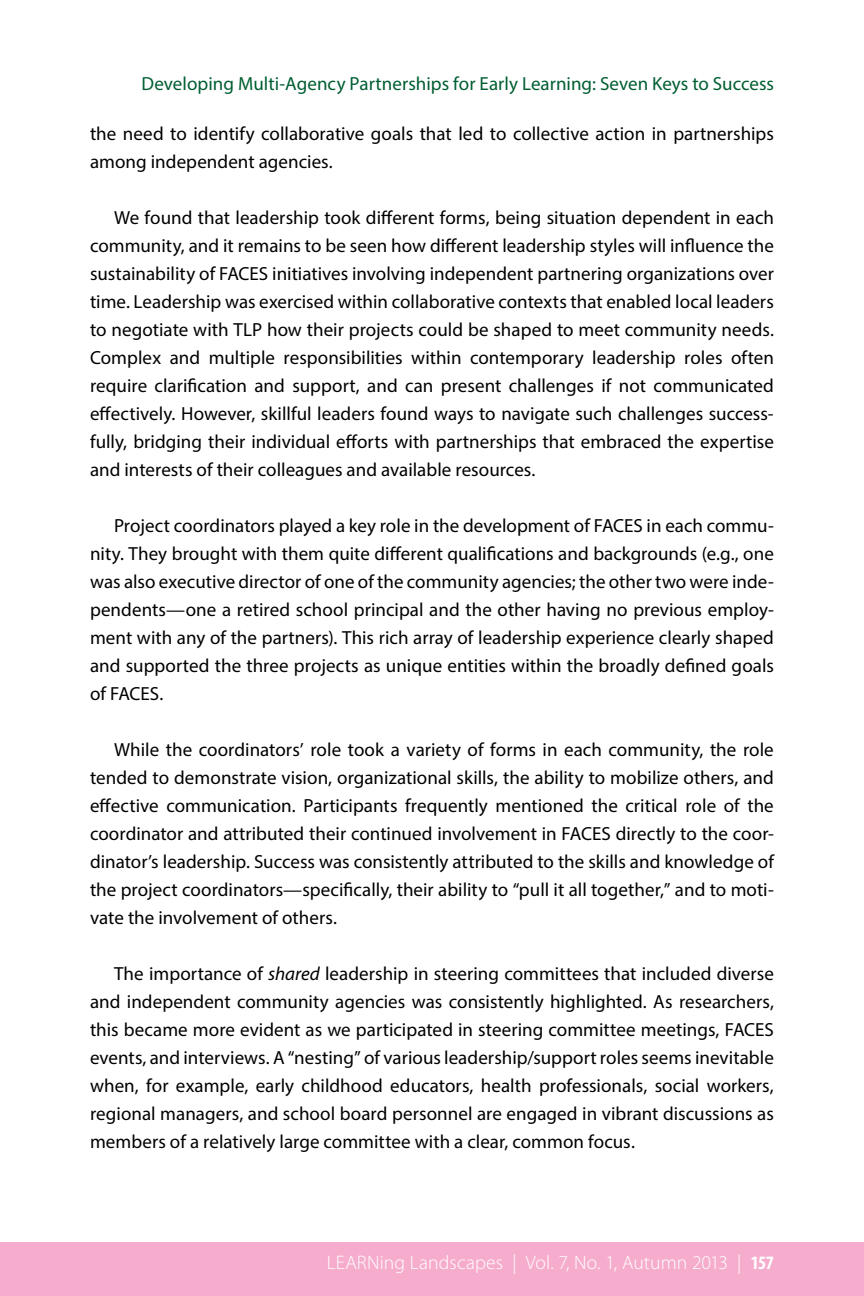
<style>
.page{position:relative;width:864px;height:1296px;background:#fff}
.page>*{position:absolute;margin:0;border:0;box-sizing:border-box;transform-origin:0 0}
.t1{font:300 19.6px "Myriad Pro";letter-spacing:.005em;color:#fff}
.t2{font:19px/28px "Myriad Pro";color:#000;text-align:justify}
.t3{font:19px "Myriad Pro";color:#005e31}
.s1{font-style:italic}
.s2{font-weight:700;font-stretch:condensed;font-size:19px}
</style>
<div class="page">
<div style="left:0;top:1242px;width:864px;height:54px;background:#f6adcd"></div>
<p class="t3" style="left:142px;top:72px;width:634px">Developing Multi-Agency Partnerships for Early Learning: Seven Keys to Success</p>
<p class="t2" style="left:90px;top:120px;width:685px">the need to identify collaborative goals that led to collective action in partnerships among independent agencies.</p>
<p class="t2" style="left:90px;top:204px;width:685px;text-indent:24px">We found that leadership took different forms, being situation dependent in each community, and it remains to be seen how different leadership styles will influence the sustainability of FACES initiatives involving independent partnering organizations over time. Leadership was exercised within collaborative contexts that enabled local leaders to negotiate with TLP how their projects could be shaped to meet community needs.<br>Complex and multiple responsibilities within contemporary leadership roles often require clarification and support, and can present challenges if not communicated effectively. However, skillful leaders found ways to navigate such challenges success&shy;fully, bridging their individual efforts with partnerships that embraced the expertise and interests of their colleagues and available resources.</p>
<p class="t2" style="left:90px;top:512px;width:685px;text-indent:24px">Project coordinators played a key role in the development of FACES in each commu&shy;nity. They brought with them quite different qualifications and backgrounds (e.g., one was also executive director of one of the community agencies; the other two were inde&shy;pendents—one a retired school principal and the other having no previous employ&shy;ment with any of the partners). This rich array of leadership experience clearly shaped and supported the three projects as unique entities within the broadly defined goals of FACES.</p>
<p class="t2" style="left:90px;top:736px;width:685px;text-indent:24px">While the coordinators’ role took a variety of forms in each community, the role tended to demonstrate vision, organizational skills, the ability to mobilize others, and effective communication. Participants frequently mentioned the critical role of the coordinator and attributed their continued involvement in FACES directly to the coor&shy;dinator’s leadership. Success was consistently attributed to the skills and knowledge of the project coordinators—specifically, their ability to “pull it all together,” and to moti&shy;vate the involvement of others.</p>
<p class="t2" style="left:90px;top:960px;width:686px;text-indent:24px">The importance of <span class="s1">shared</span> leadership in steering committees that included diverse and independent community agencies was consistently highlighted. As researchers, this became more evident as we participated in steering committee meetings, FACES events, and interviews. A “nesting” of various leadership/support roles seems inevitable when, for example, early childhood educators, health professionals, social workers, regional managers, and school board personnel are engaged in vibrant discussions as members of a relatively large committee with a clear, common focus.</p>
<p class="t1" style="left:327px;top:1252px;width:449px">LEARNing Landscapes | Vol. 7, No. 1, Autumn 2013 | <span class="s2">157</span></p>
</div>
